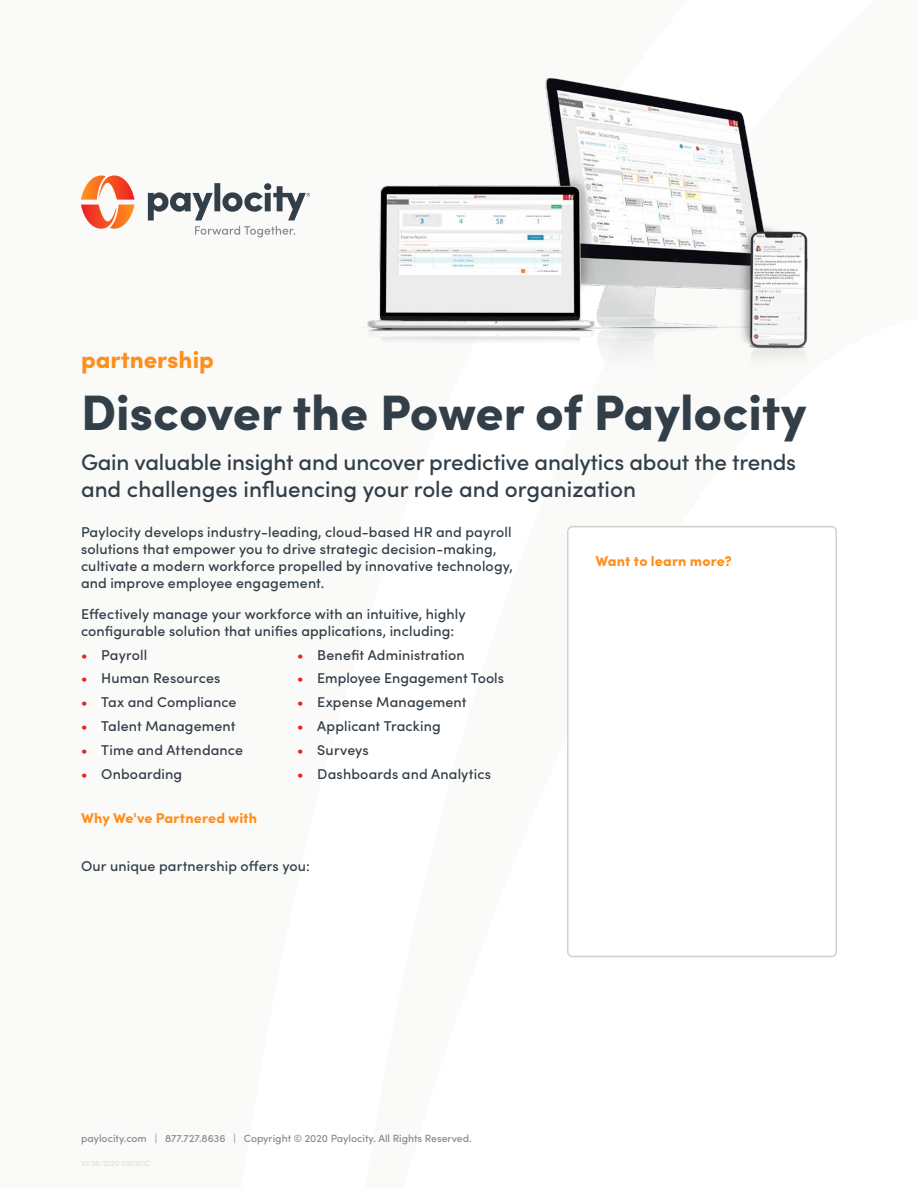
<style>
.page{position:relative;width:918px;height:1188px;background:#fff}
.page>*{position:absolute;margin:0;border:0;box-sizing:border-box;transform-origin:0 0}
.t1{font:900 49.8px "Sofia Pro";color:#323e48}
.t2{font:900 24px "Sofia Pro";color:#ff8f1c}
.t3{font:500 22.5px/27px "Sofia Pro";letter-spacing:-.01em;color:#323e48}
.t4{font:500 14.25px/17.1px "Sofia Pro";letter-spacing:.01em;color:#323e48}
.t5{font:900 14.25px "Sofia Pro";letter-spacing:.01em;color:#ff8f1c}
.t6{font:500 10.5px "Sofia Pro";color:#888a8d}
.t7{font:300 7.5px "Sofia Pro";color:#d6d1ca}
.s1{color:#ed2024}
</style>
<div class="page">
<svg style="left:195px;top:226px;width:100px;height:11px"></svg>
<svg style="left:148px;top:183px;width:160px;height:37px"></svg>
<svg style="left:81px;top:176px;width:53px;height:53px"></svg>
<div style="left:567px;top:526px;width:270px;height:431px;border:2px solid #d6d1ca;border-radius:5px"></div>
<img style="left:308px;top:77px;width:500px;height:285px">
<h2 class="t2" style="left:81px;top:341px;width:135px">partnership</h2>
<h1 class="t1" style="left:81px;top:373px;width:727px">Discover the Power of Paylocity</h1>
<h3 class="t3" style="left:81px;top:448px;width:717px">Gain valuable insight and uncover predictive analytics about the trends and challenges influencing your role and organization</h3>
<p class="t4" style="left:81px;top:522px;width:433px">Paylocity develops industry-leading, cloud-based HR and payroll solutions that empower you to drive strategic decision-making, cultivate a modern workforce propelled by innovative technology, and improve employee engagement.</p>
<p class="t4" style="left:81px;top:604px;width:386px">Effectively manage your workforce with an intuitive, highly configurable solution that unifies applications, including:</p>
<p class="t4" style="left:81px;top:645px;width:68px"><span class="s1">•</span> Payroll</p>
<p class="t4" style="left:81px;top:669px;width:141px"><span class="s1">•</span> Human Resources</p>
<p class="t4" style="left:81px;top:693px;width:157px"><span class="s1">•</span> Tax and Compliance</p>
<p class="t4" style="left:81px;top:717px;width:156px"><span class="s1">•</span> Talent Management</p>
<p class="t4" style="left:81px;top:741px;width:164px"><span class="s1">•</span> Time and Attendance</p>
<p class="t4" style="left:81px;top:764px;width:103px"><span class="s1">•</span> Onboarding</p>
<p class="t4" style="left:297px;top:645px;width:169px"><span class="s1">•</span> Benefit Administration</p>
<p class="t4" style="left:297px;top:669px;width:209px"><span class="s1">•</span> Employee Engagement Tools</p>
<p class="t4" style="left:297px;top:693px;width:171px"><span class="s1">•</span> Expense Management</p>
<p class="t4" style="left:297px;top:717px;width:145px"><span class="s1">•</span> Applicant Tracking</p>
<p class="t4" style="left:297px;top:741px;width:73px"><span class="s1">•</span> Surveys</p>
<p class="t4" style="left:297px;top:765px;width:196px"><span class="s1">•</span> Dashboards and Analytics</p>
<p class="t5" style="left:81px;top:807px;width:178px">Why We've Partnered with</p>
<p class="t4" style="left:81px;top:856px;width:231px">Our unique partnership offers you:</p>
<p class="t5" style="left:596px;top:549px;width:138px">Want to learn more?</p>
<p class="t6" style="left:81px;top:1130px;width:392px">paylocity.com | 877.727.8636 | Copyright © 2020 Paylocity. All Rights Reserved.</p>
<p class="t7" style="left:81px;top:1158px;width:71px">10/28/2020 030301C</p>
</div>
